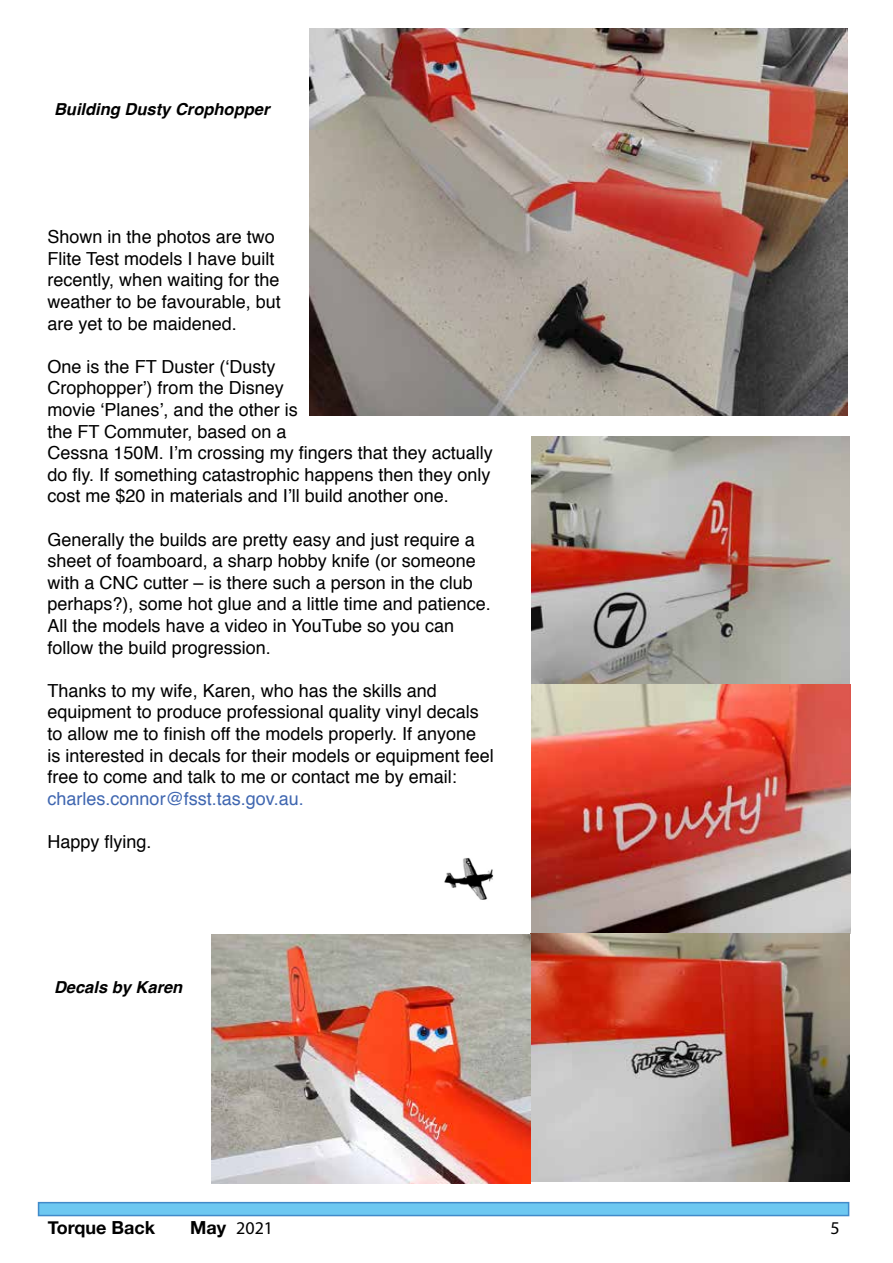
<style>
.page{position:relative;width:893px;height:1263px;background:#fff}
.page>*{position:absolute;margin:0;border:0;box-sizing:border-box;transform-origin:0 0}
.t1{font:18px/21.6px "Helvetica";color:#000}
.t2{font:18px "Helvetica";color:#3f66b0}
.t3{font:700 18px "Helvetica Neue";color:#000}
.t4{font:18px "Myriad Pro";color:#000}
.t5{font:italic 700 16.5px "Helvetica";color:#000}
.s1{font-family:"Helvetica Neue";font-weight:700}
</style>
<div class="page">
<div style="left:38px;top:1202px;width:811px;height:14px;background:#6dc8f1;border:2px solid #418ac9"></div>
<img style="left:309px;top:28px;width:539px;height:387px">
<img style="left:531px;top:437px;width:320px;height:745px">
<img style="left:212px;top:934px;width:319px;height:249px">
<img style="left:444px;top:858px;width:50px;height:42px">
<p class="t5" style="left:54px;top:96px;width:217px">Building Dusty Crophopper</p>
<p class="t1" style="left:48px;top:227px;width:235px">Shown in the photos are two<br>Flite Test models I have built recently, when waiting for the weather to be favourable, but are yet to be maidened.</p>
<p class="t1" style="left:48px;top:356px;width:447px">One is the FT Duster (‘Dusty<br>Crophopper’) from the Disney<br>movie ‘Planes’, and the other is<br>the FT Commuter, based on a<br>Cessna 150M. I’m crossing my fingers that they actually do fly. If something catastrophic happens then they only cost me $20 in materials and I’ll build another one.</p>
<p class="t1" style="left:48px;top:529px;width:445px">Generally the builds are pretty easy and just require a sheet of foamboard, a sharp hobby knife (or someone with a CNC cutter – is there such a person in the club perhaps?), some hot glue and a little time and patience.<br>All the models have a video in YouTube so you can follow the build progression.</p>
<p class="t1" style="left:48px;top:680px;width:448px">Thanks to my wife, Karen, who has the skills and equipment to produce professional quality vinyl decals to allow me to finish off the models properly. If anyone<br>is interested in decals for their models or equipment feel free to come and talk to me or contact me by email:</p>
<p class="t2" style="left:48px;top:785px;width:258px">charles.connor@fsst.tas.gov.au.</p>
<p class="t1" style="left:48px;top:831px;width:106px">Happy flying.</p>
<p class="t5" style="left:54px;top:973px;width:130px">Decals by Karen</p>
<p class="t3" style="left:48px;top:1216px;width:109px">Torque Back</p>
<p class="t4" style="left:190px;top:1217px;width:84px"><span class="s1">May</span> 2021</p>
<p class="t4" style="left:830px;top:1217px;width:11px">5</p>
</div>
